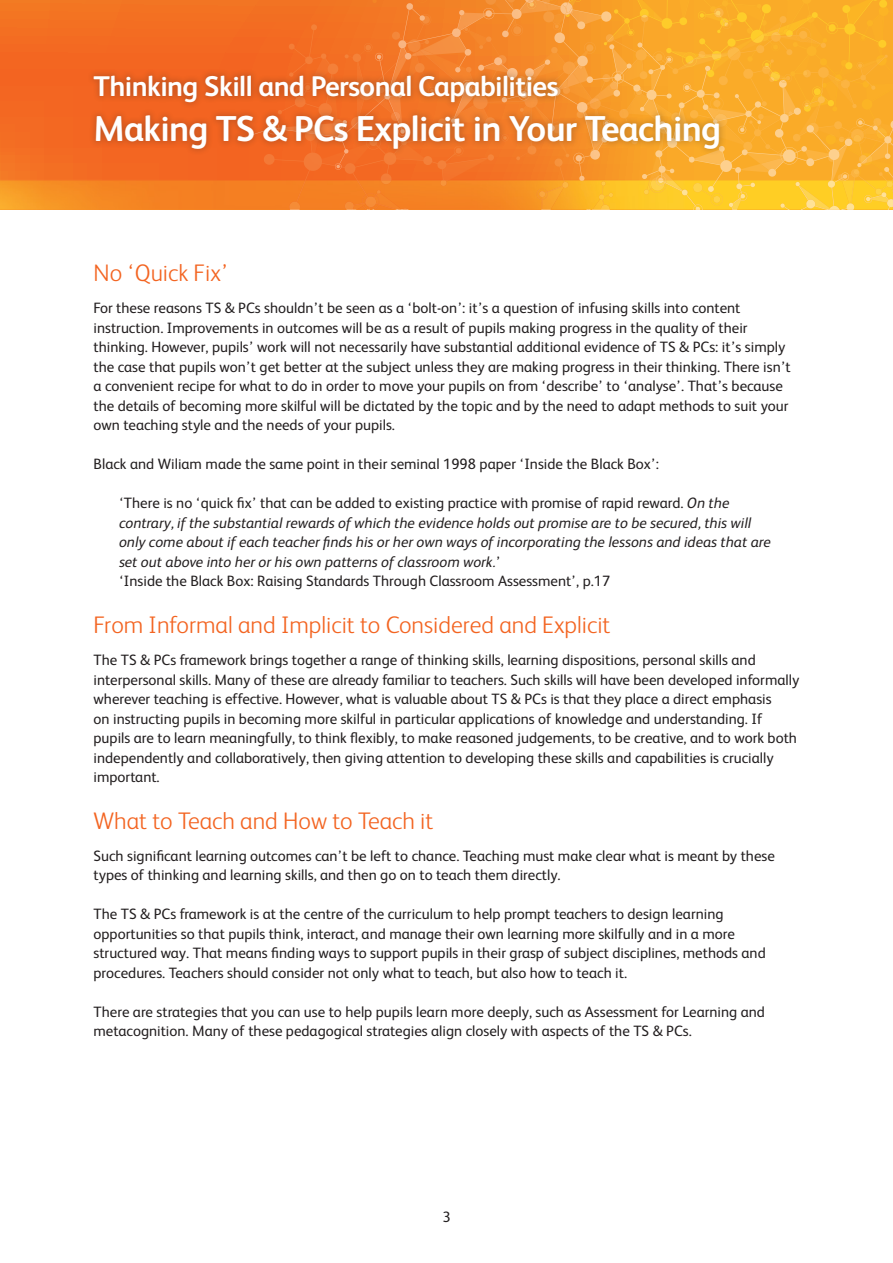
<style>
.page{position:relative;width:893px;height:1263px;background:#fff}
.page>*{position:absolute;margin:0;border:0;box-sizing:border-box;transform-origin:0 0}
.t1{font:700 36px "FS Albert";letter-spacing:-.02em;color:#fff}
.t2{font:700 28.5px "FS Albert";letter-spacing:-.02em;color:#fff}
.Header_1{font:300 24px "FS Albert";color:#f36421}
.Body_Copy{font:15px/19.5px "FS Albert";color:#231f20}
.Body_Copy-2{font:italic 15px/19.5px "FS Albert";color:#231f20}
.s1{font-style:normal}
</style>
<div class="page">
<svg style="left:0;top:0;width:483px;height:209px;background:#f37222"></svg>
<img style="left:419px;top:64px;width:59px;height:4px">
<img style="left:357px;top:62px;width:7px;height:6px">
<img style="left:407px;top:64px;width:11px;height:4px">
<img style="left:381px;top:195px;width:21px;height:9px">
<img style="left:335px;top:156px;width:6px;height:7px">
<img style="left:381px;top:204px;width:27px;height:5px">
<img style="left:344px;top:202px;width:18px;height:7px">
<img style="left:263px;top:156px;width:72px;height:24px">
<img style="left:289px;top:180px;width:17px;height:29px">
<img style="left:379px;top:195px;width:2px;height:14px">
<img style="left:341px;top:156px;width:142px;height:24px">
<img style="left:357px;top:180px;width:90px;height:15px">
<img style="left:277px;top:24px;width:66px;height:44px">
<img style="left:365px;top:16px;width:118px;height:48px">
<svg style="left:340px;top:209px;width:70px;height:1px"></svg>
<img style="left:362px;top:193px;width:17px;height:16px">
<svg style="left:420px;top:14px;width:11px;height:11px"></svg>
<img style="left:388px;top:48px;width:19px;height:20px">
<svg style="left:397px;top:53px;width:9px;height:9px"></svg>
<img style="left:458px;top:13px;width:25px;height:17px">
<svg style="left:463px;top:26px;width:7px;height:7px"></svg>
<img style="left:411px;top:34px;width:55px;height:22px">
<img style="left:420px;top:49px;width:14px;height:6px">
<svg style="left:412px;top:50px;width:14px;height:6px"></svg>
<img style="left:478px;top:57px;width:5px;height:11px">
<svg style="left:364px;top:43px;width:20px;height:18px"></svg>
<svg style="left:335px;top:163px;width:6px;height:7px"></svg>
<svg style="left:372px;top:0;width:5px;height:3px"></svg>
<svg style="left:417px;top:0;width:27px;height:3px"></svg>
<svg style="left:483px;top:0;width:410px;height:210px;background:#f9ac2e"></svg>
<div style="left:87px;top:68px;width:639px;height:88px;background:#231f20;opacity:.19"></div>
<h2 class="t2" style="left:94px;top:67px;width:466px">Thinking Skill and Personal Capabilities</h2>
<h1 class="t1" style="left:94px;top:104px;width:629px">Making TS &amp; PCs Explicit in Your Teaching</h1>
<p class="Header_1" style="left:94px;top:257px;width:136px">No ‘Quick Fix’</p>
<p class="Body_Copy" style="left:94px;top:298px;width:699px">For these reasons TS &amp; PCs shouldn’t be seen as a ‘bolt-on’: it’s a question of infusing skills into content instruction. Improvements in outcomes will be as a result of pupils making progress in the quality of their thinking. However, pupils’ work will not necessarily have substantial additional evidence of TS &amp; PCs: it’s simply the case that pupils won’t get better at the subject unless they are making progress in their thinking. There isn’t a convenient recipe for what to do in order to move your pupils on from ‘describe’ to ‘analyse’. That’s because the details of becoming more skilful will be dictated by the topic and by the need to adapt methods to suit your own teaching style and the needs of your pupils.</p>
<p class="Body_Copy" style="left:94px;top:454px;width:567px">Black and Wiliam made the same point in their seminal 1998 paper ‘Inside the Black Box’:</p>
<p class="Body_Copy-2" style="left:119px;top:493px;width:653px"><span class="s1">‘There is no ‘quick fix’ that can be added to existing practice with promise of rapid reward.</span> On the contrary, if the substantial rewards of which the evidence holds out promise are to be secured, this will only come about if each teacher finds his or her own ways of incorporating the lessons and ideas that are set out above into her or his own patterns of classroom work.<span class="s1">’</span></p>
<p class="Body_Copy" style="left:119px;top:571px;width:493px">‘Inside the Black Box: Raising Standards Through Classroom Assessment’, p.17</p>
<p class="Header_1" style="left:94px;top:609px;width:518px">From Informal and Implicit to Considered and Explicit</p>
<p class="Body_Copy" style="left:94px;top:649px;width:707px">The TS &amp; PCs framework brings together a range of thinking skills, learning dispositions, personal skills and interpersonal skills. Many of these are already familiar to teachers. Such skills will have been developed informally wherever teaching is effective. However, what is valuable about TS &amp; PCs is that they place a direct emphasis<br>on instructing pupils in becoming more skilful in particular applications of knowledge and understanding. If pupils are to learn meaningfully, to think flexibly, to make reasoned judgements, to be creative, and to work both independently and collaboratively, then giving attention to developing these skills and capabilities is crucially important.</p>
<p class="Header_1" style="left:94px;top:805px;width:341px">What to Teach and How to Teach it</p>
<p class="Body_Copy" style="left:94px;top:845px;width:683px">Such significant learning outcomes can’t be left to chance. Teaching must make clear what is meant by these types of thinking and learning skills, and then go on to teach them directly.</p>
<p class="Body_Copy" style="left:94px;top:904px;width:674px">The TS &amp; PCs framework is at the centre of the curriculum to help prompt teachers to design learning opportunities so that pupils think, interact, and manage their own learning more skilfully and in a more structured way. That means finding ways to support pupils in their grasp of subject disciplines, methods and procedures. Teachers should consider not only what to teach, but also how to teach it.</p>
<p class="Body_Copy" style="left:94px;top:1001px;width:673px">There are strategies that you can use to help pupils learn more deeply, such as Assessment for Learning and metacognition. Many of these pedagogical strategies align closely with aspects of the TS &amp; PCs.</p>
<p class="Body_Copy" style="left:442px;top:1206px;width:10px">3</p>
</div>
